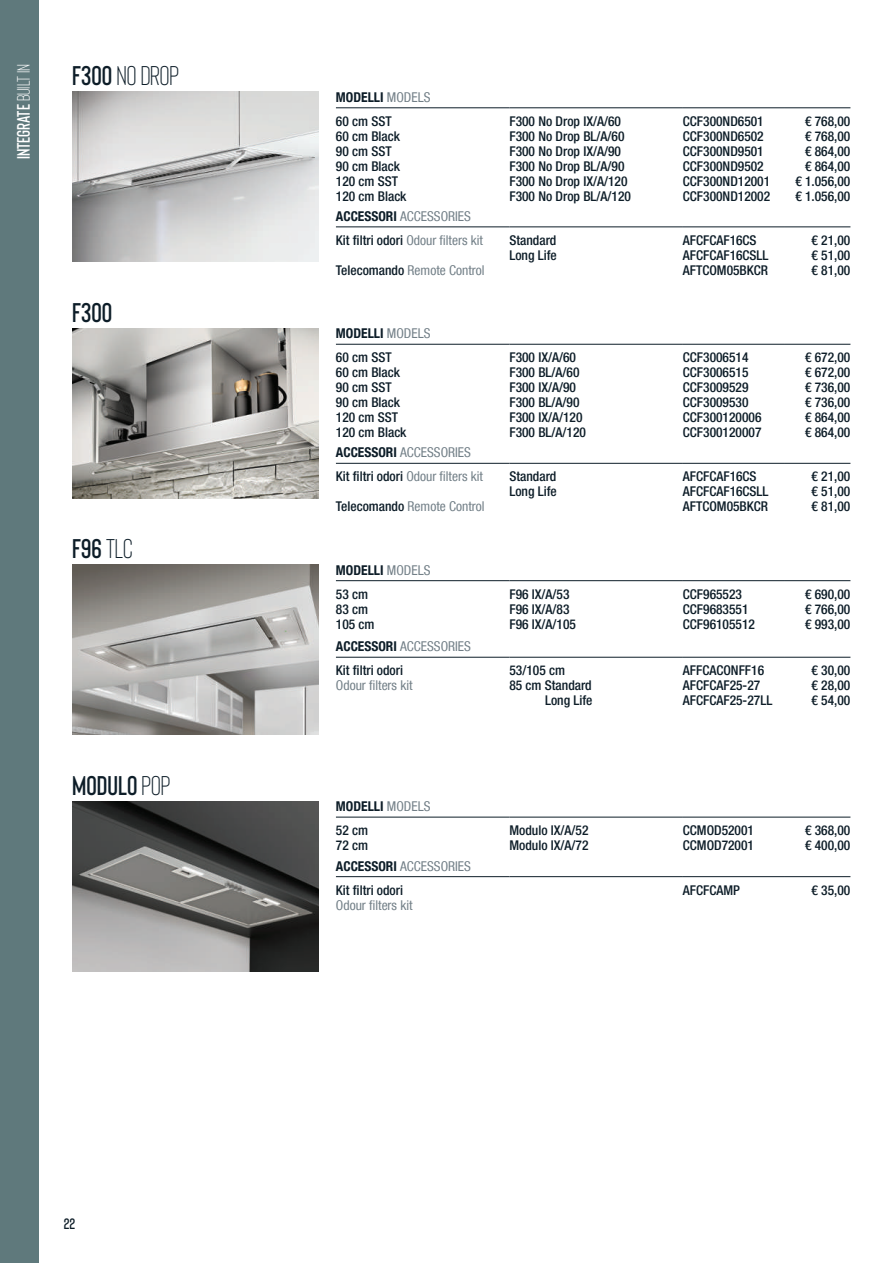
<style>
.page{position:relative;width:893px;height:1263px;background:#fff}
.page>*{position:absolute;margin:0;border:0;box-sizing:border-box;transform-origin:0 0}
.t1{font:600 27px "Bison";color:#0d1d28}
.t2{font:27px "Bison";color:#0d1d28}
.t3{font:600 18px "Bison";color:#fff}
.t4{font:600 15px "Bison";color:#0d1d28}
.t5{font:500 condensed 13.5px/15px "Helvetica Neue LT Com";color:#0d1d28}
.t6{font:condensed 13.5px/24.2px "Helvetica Neue LT Com";color:#727f87}
.t7{font:700 condensed 13.5px/24.2px "Helvetica Neue LT Com";color:#0d1d28}
.s1{font-weight:400}
.s2{font-weight:600}
.s3{font-weight:400;color:#727f87}
.s4{font-weight:500}
.s5{font-weight:700;color:#0d1d28}
.s6{font-weight:500;color:#0d1d28}
.s7{font-weight:700}
</style>
<div class="page">
<img style="left:72px;top:92px;width:247px;height:170px">
<hr style="left:336px;top:107px;width:173px;height:1px;background:#0d1d28">
<hr style="left:509px;top:107px;width:174px;height:1px;background:#0d1d28">
<hr style="left:683px;top:107px;width:102px;height:1px;background:#0d1d28">
<hr style="left:785px;top:107px;width:65px;height:1px;background:#0d1d28">
<hr style="left:336px;top:226px;width:173px;height:1px;background:#0d1d28">
<hr style="left:509px;top:226px;width:174px;height:1px;background:#0d1d28">
<hr style="left:683px;top:226px;width:102px;height:1px;background:#0d1d28">
<hr style="left:785px;top:226px;width:65px;height:1px;background:#0d1d28">
<img style="left:72px;top:328px;width:247px;height:170px">
<img style="left:72px;top:565px;width:247px;height:170px">
<img style="left:72px;top:801px;width:247px;height:170px">
<hr style="left:336px;top:344px;width:173px;height:1px;background:#0d1d28">
<hr style="left:509px;top:344px;width:174px;height:1px;background:#0d1d28">
<hr style="left:683px;top:344px;width:102px;height:1px;background:#0d1d28">
<hr style="left:785px;top:344px;width:65px;height:1px;background:#0d1d28">
<hr style="left:336px;top:463px;width:173px;height:1px;background:#0d1d28">
<hr style="left:509px;top:463px;width:174px;height:1px;background:#0d1d28">
<hr style="left:683px;top:463px;width:102px;height:1px;background:#0d1d28">
<hr style="left:785px;top:463px;width:65px;height:1px;background:#0d1d28">
<hr style="left:336px;top:580px;width:173px;height:1px;background:#0d1d28">
<hr style="left:509px;top:580px;width:174px;height:1px;background:#0d1d28">
<hr style="left:683px;top:580px;width:102px;height:1px;background:#0d1d28">
<hr style="left:785px;top:580px;width:65px;height:1px;background:#0d1d28">
<hr style="left:336px;top:657px;width:173px;height:1px;background:#0d1d28">
<hr style="left:509px;top:657px;width:174px;height:1px;background:#0d1d28">
<hr style="left:683px;top:657px;width:102px;height:1px;background:#0d1d28">
<hr style="left:785px;top:657px;width:65px;height:1px;background:#0d1d28">
<hr style="left:336px;top:817px;width:173px;height:1px;background:#0d1d28">
<hr style="left:509px;top:817px;width:174px;height:1px;background:#0d1d28">
<hr style="left:683px;top:817px;width:102px;height:1px;background:#0d1d28">
<hr style="left:785px;top:817px;width:65px;height:1px;background:#0d1d28">
<hr style="left:336px;top:876px;width:173px;height:1px;background:#0d1d28">
<hr style="left:509px;top:876px;width:174px;height:1px;background:#0d1d28">
<hr style="left:683px;top:876px;width:102px;height:1px;background:#0d1d28">
<hr style="left:785px;top:876px;width:65px;height:1px;background:#0d1d28">
<div style="left:0;top:0;width:38px;height:1263px;background:#5f797c"></div>
<h2 class="t3" style="left:14px;top:159px;width:97px;rotate:-90deg">INTEGRATE <span class="s1">BUILT IN</span></h2>
<h1 class="t2" style="left:72px;top:62px;width:108px"><span class="s2">F300</span> NO DROP</h1>
<h1 class="t1" style="left:72px;top:298px;width:41px">F300</h1>
<h1 class="t1" style="left:72px;top:535px;width:62px">F96 <span class="s1">TLC</span></h1>
<h1 class="t1" style="left:72px;top:771px;width:99px">MODULO <span class="s1">POP</span></h1>
<p class="t4" style="left:64px;top:1216px;width:13px">22</p>
<p class="t7" style="left:336px;top:85px;width:96px">MODELLI <span class="s3">MODELS<br></span><span class="s4">60 cm SST</span></p>
<p class="t5" style="left:336px;top:129px;width:72px">60 cm Black<br>90 cm SST<br>90 cm Black<br>120 cm SST<br>120 cm Black</p>
<p class="t6" style="left:336px;top:204px;width:149px"><span class="s5">ACCESSORI</span> ACCESSORIES<br><span class="s6">Kit filtri odori</span> Odour filters kit</p>
<p class="t6" style="left:336px;top:258px;width:150px"><span class="s6">Telecomando</span> Remote Control</p>
<p class="t7" style="left:336px;top:321px;width:96px">MODELLI <span class="s3">MODELS<br></span><span class="s4">60 cm SST</span></p>
<p class="t5" style="left:336px;top:365px;width:72px">60 cm Black<br>90 cm SST<br>90 cm Black<br>120 cm SST<br>120 cm Black</p>
<p class="t6" style="left:336px;top:440px;width:149px"><span class="s5">ACCESSORI</span> ACCESSORIES<br><span class="s6">Kit filtri odori</span> Odour filters kit</p>
<p class="t6" style="left:336px;top:494px;width:150px"><span class="s6">Telecomando</span> Remote Control</p>
<p class="t7" style="left:336px;top:558px;width:96px">MODELLI <span class="s3">MODELS<br></span><span class="s4">53 cm</span></p>
<p class="t5" style="left:336px;top:601px;width:40px">83 cm<br>105 cm</p>
<p class="t5" style="left:336px;top:634px;width:137px;line-height:24.2px"><span class="s7">ACCESSORI</span> <span class="s3">ACCESSORIES<br></span>Kit filtri odori</p>
<p class="t6" style="left:336px;top:673px;width:78px">Odour filters kit</p>
<p class="t5" style="left:509px;top:114px;width:123px">F300 No Drop IX/A/60<br>F300 No Drop BL/A/60<br>F300 No Drop IX/A/90<br>F300 No Drop BL/A/90<br>F300 No Drop IX/A/120<br>F300 No Drop BL/A/120</p>
<p class="t5" style="left:683px;top:113px;width:89px">CCF300ND6501<br>CCF300ND6502<br>CCF300ND9501<br>CCF300ND9502<br>CCF300ND12001<br>CCF300ND12002</p>
<p class="t5" style="left:795px;top:113px;width:57px;text-align:right">€ 768,00 € 768,00 € 864,00 € 864,00 € 1.056,00 € 1.056,00</p>
<p class="t5" style="left:509px;top:233px;width:49px">Standard<br>Long Life</p>
<p class="t5" style="left:683px;top:233px;width:87px">AFCFCAF16CS<br>AFCFCAF16CSLL<br>AFTCOM05BKCR</p>
<p class="t5" style="left:811px;top:233px;width:40px;text-align:justify">€ 21,00 € 51,00 € 81,00</p>
<p class="t5" style="left:509px;top:350px;width:78px">F300 IX/A/60<br>F300 BL/A/60<br>F300 IX/A/90<br>F300 BL/A/90<br>F300 IX/A/120<br>F300 BL/A/120</p>
<p class="t5" style="left:683px;top:350px;width:80px">CCF3006514<br>CCF3006515<br>CCF3009529<br>CCF3009530<br>CCF300120006<br>CCF300120007</p>
<p class="t5" style="left:805px;top:350px;width:47px;text-align:justify">€ 672,00 € 672,00 € 736,00 € 736,00 € 864,00 € 864,00</p>
<p class="t5" style="left:509px;top:469px;width:49px">Standard<br>Long Life</p>
<p class="t5" style="left:683px;top:469px;width:87px">AFCFCAF16CS<br>AFCFCAF16CSLL<br>AFTCOM05BKCR</p>
<p class="t5" style="left:811px;top:469px;width:40px;text-align:justify">€ 21,00 € 51,00 € 81,00</p>
<p class="t5" style="left:509px;top:586px;width:68px">F96 IX/A/53<br>F96 IX/A/83<br>F96 IX/A/105</p>
<p class="t5" style="left:683px;top:586px;width:74px">CCF965523<br>CCF9683551<br>CCF96105512</p>
<p class="t5" style="left:805px;top:586px;width:47px;text-align:justify">€ 690,00 € 766,00 € 993,00</p>
<p class="t5" style="left:509px;top:663px;width:57px">53/105 cm</p>
<p class="t5" style="left:509px;top:678px;width:84px">85 cm Standard</p>
<p class="t5" style="left:545px;top:693px;width:49px">Long Life</p>
<p class="t5" style="left:683px;top:663px;width:91px">AFFCACONFF16<br>AFCFCAF25-27<br>AFCFCAF25-27LL</p>
<p class="t5" style="left:811px;top:663px;width:40px;text-align:justify">€ 30,00 € 28,00 € 54,00</p>
<p class="t7" style="left:336px;top:794px;width:96px">MODELLI <span class="s3">MODELS<br></span><span class="s4">52 cm</span></p>
<p class="t5" style="left:336px;top:838px;width:34px">72 cm</p>
<p class="t5" style="left:336px;top:854px;width:137px;line-height:24.2px"><span class="s7">ACCESSORI</span> <span class="s3">ACCESSORIES<br></span>Kit filtri odori</p>
<p class="t6" style="left:336px;top:893px;width:78px">Odour filters kit</p>
<p class="t5" style="left:509px;top:823px;width:81px">Modulo IX/A/52<br>Modulo IX/A/72</p>
<p class="t5" style="left:683px;top:823px;width:73px">CCMOD52001<br>CCMOD72001</p>
<p class="t5" style="left:805px;top:823px;width:47px">€ 368,00 € 400,00</p>
<p class="t5" style="left:683px;top:882px;width:59px">AFCFCAMP</p>
<p class="t5" style="left:811px;top:882px;width:40px">€ 35,00</p>
</div>
